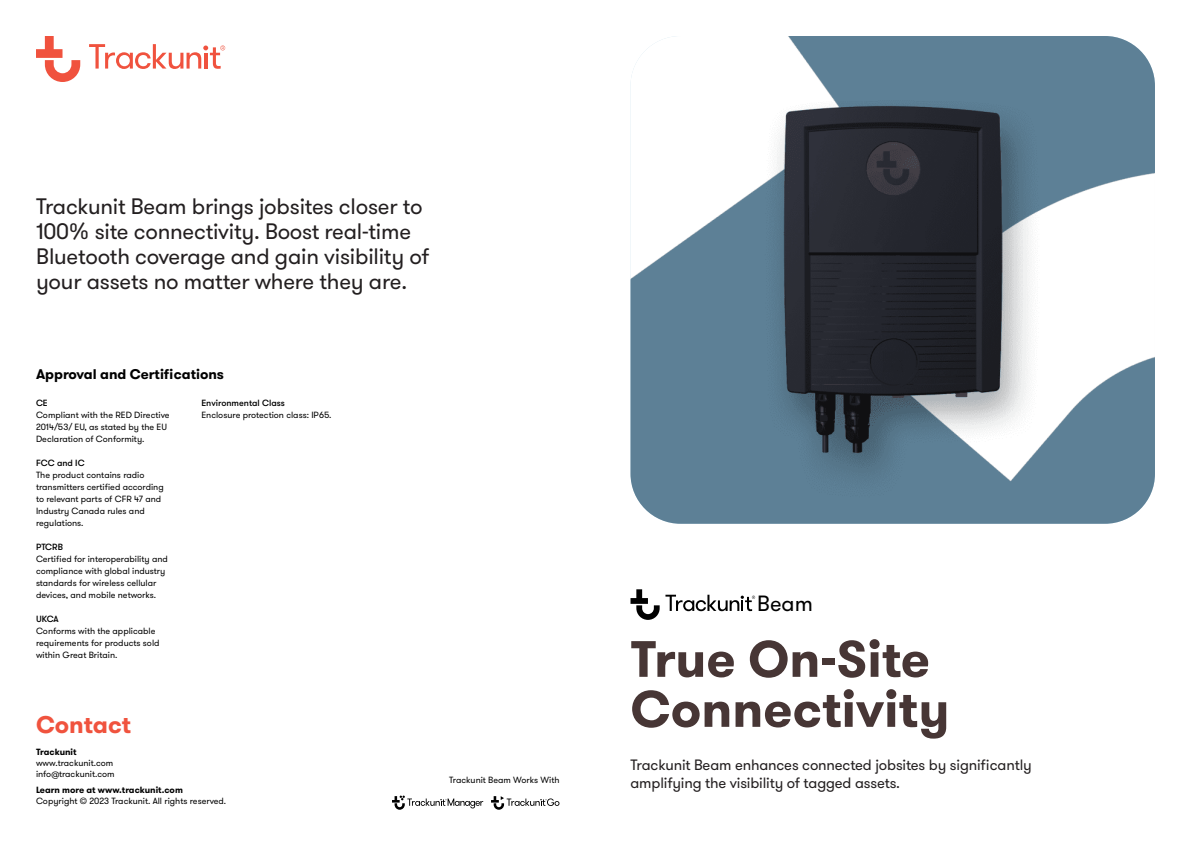
<style>
.page{position:relative;width:1191px;height:842px;background:#fff}
.page>*{position:absolute;margin:0;border:0;box-sizing:border-box;transform-origin:0 0}
.Company_Name_Header{font:700 51px/50px "GT Walsheim";color:#473635}
.Company_Name_Header-2{font:700 24px "GT Walsheim";color:#f0533e}
.Company_Name_Header-3{font:22.4px/25px "GT Walsheim";letter-spacing:-.01em;color:#231f20}
.t1{font:22.1px "GT Walsheim";color:#000}
.Company_Name_Header-4{font:15px/18px "GT Walsheim";letter-spacing:-.01em;color:#231f20}
.Company_Name_Header-5{font:700 14px "GT Walsheim";color:#000}
.Company_Name_Header-6{font:9px/12px "GT Walsheim";color:#000}
.Company_Name_Header-7{font:500 9px "GT Walsheim";color:#000}
.Company_Name_Header-8{font:700 9px "GT Walsheim";color:#000}
</style>
<div class="page">
<svg style="left:630px;top:589px;width:29px;height:31px"></svg>
<svg style="left:665px;top:595px;width:90px;height:16px"></svg>
<svg style="left:392px;top:795px;width:91px;height:15px"></svg>
<img style="left:630px;top:36px;width:525px;height:488px">
<svg style="left:36px;top:36px;width:44px;height:46px"></svg>
<svg style="left:89px;top:44px;width:136px;height:25px"></svg>
<svg style="left:491px;top:796px;width:68px;height:14px"></svg>
<p class="Company_Name_Header-3" style="left:36px;top:194px;width:395px">Trackunit Beam brings jobsites closer to 100% site connectivity. Boost real-time Bluetooth coverage and gain visibility of your assets no matter where they are.</p>
<p class="Company_Name_Header-5" style="left:36px;top:365px;width:189px">Approval and Certifications</p>
<p class="Company_Name_Header-7" style="left:36px;top:397px;width:13px">CE</p>
<p class="Company_Name_Header-6" style="left:36px;top:409px;width:135px">Compliant with the RED Directive<br>2014/53/ EU, as stated by the EU<br>Declaration of Conformity.</p>
<p class="Company_Name_Header-7" style="left:36px;top:457px;width:50px">FCC and IC</p>
<p class="Company_Name_Header-6" style="left:36px;top:469px;width:129px">The product contains radio transmitters certified according to relevant parts of CFR 47 and<br>Industry Canada rules and regulations.</p>
<p class="Company_Name_Header-7" style="left:36px;top:541px;width:29px">PTCRB</p>
<p class="Company_Name_Header-6" style="left:36px;top:553px;width:133px">Certified for interoperability and compliance with global industry standards for wireless cellular devices, and mobile networks.</p>
<p class="Company_Name_Header-7" style="left:36px;top:613px;width:24px">UKCA</p>
<p class="Company_Name_Header-6" style="left:36px;top:625px;width:125px">Conforms with the applicable requirements for products sold within Great Britain.</p>
<p class="Company_Name_Header-7" style="left:201px;top:397px;width:85px">Environmental Class</p>
<p class="Company_Name_Header-6" style="left:201px;top:409px;width:132px">Enclosure protection class: IP65.</p>
<p class="Company_Name_Header-2" style="left:36px;top:709px;width:97px">Contact</p>
<p class="Company_Name_Header-8" style="left:36px;top:746px;width:42px">Trackunit</p>
<p class="Company_Name_Header-6" style="left:36px;top:757px;width:79px">www.trackunit.com</p>
<p class="Company_Name_Header-6" style="left:36px;top:768px;width:80px">info@trackunit.com</p>
<p class="Company_Name_Header-8" style="left:36px;top:784px;width:148px">Learn more at www.trackunit.com</p>
<p class="Company_Name_Header-6" style="left:36px;top:795px;width:192px">Copyright © 2023 Trackunit. All rights reserved.</p>
<p class="Company_Name_Header-6" style="left:449px;top:774px;width:112px">Trackunit Beam Works With</p>
<p class="t1" style="left:757px;top:590px;width:57px">Beam</p>
<p class="Company_Name_Header" style="left:630px;top:634px;width:320px">True On-Site<br>Connectivity</p>
<p class="Company_Name_Header-4" style="left:630px;top:756px;width:403px">Trackunit Beam enhances connected jobsites by significantly amplifying the visibility of tagged assets.</p>
</div>
